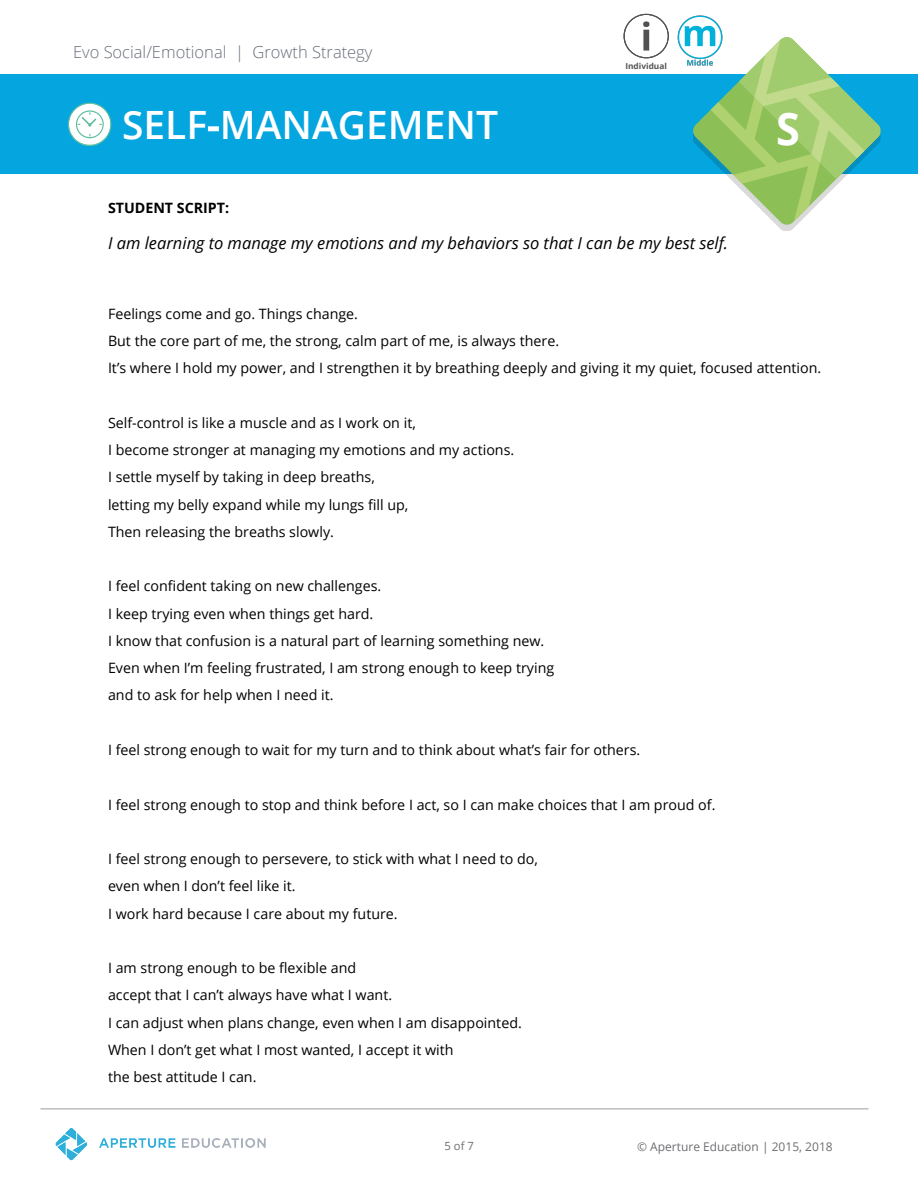
<style>
.page{position:relative;width:918px;height:1188px;background:#fff}
.page>*{position:absolute;margin:0;border:0;box-sizing:border-box;transform-origin:0 0}
.t1{font:700 45px "Open Sans";color:#fff;scale:.96 1}
.t2{font:600 39px "Open Sans";color:#fff}
.t3{font:italic 16.5px "Open Sans";color:#000}
.t4{font:300 16.5px "Open Sans";color:#666e78}
.t5{font:14.25px/27.3px "Open Sans";color:#000}
.t6{font:700 14.25px "Open Sans";color:#000}
.t7{font:12px "Open Sans";color:#6d6e71}
.t8{font:11.25px "Open Sans";color:#6d6e71}
.t9{font:700 8.1px "Open Sans";color:#515352}
.s1{font-style:inherit}
</style>
<div class="page">
<img style="left:55px;top:1127px;width:211px;height:34px">
<hr style="left:40px;top:1108px;width:828px;height:2px;background:#bcbec0">
<div style="left:0;top:74px;width:918px;height:100px;background:#05a6e0"></div>
<div style="left:693px;top:43px;width:188px;height:188px;background:#000;opacity:.15"></div>
<svg style="left:693px;top:37px;width:188px;height:189px"></svg>
<div style="left:68px;top:103px;width:43px;height:43px;border:1px solid #5abe9d;border-radius:50%"></div>
<svg style="left:68px;top:103px;width:43px;height:42px"></svg>
<div style="left:624px;top:14px;width:45px;height:44px;border:1px solid #515352;border-radius:50%"></div>
<svg style="left:624px;top:14px;width:44px;height:44px"></svg>
<div style="left:688px;top:14px;width:45px;height:44px;background:#fff;border-radius:50%"></div>
<img style="left:677px;top:15px;width:48px;height:52px">
<p class="t4" style="left:73px;top:40px;width:301px">Evo Social/Emotional | Growth Strategy</p>
<p class="t9" style="left:625px;top:60px;width:43px">Individual</p>
<h2 class="t2" style="left:122px;top:98px;width:378px">SELF<span class="s1">-</span>MANAGEMENT</h2>
<h1 class="t1" style="left:776px;top:97px;width:26px">S</h1>
<p class="t6" style="left:108px;top:198px;width:123px">STUDENT SCRIPT:</p>
<p class="t3" style="left:108px;top:231px;width:622px">I am learning to manage my emotions and my behaviors so that I can be my best self.</p>
<p class="t5" style="left:108px;top:300px;width:715px">Feelings come and go. Things change.<br>But the core part of me, the strong, calm part of me, is always there.<br>It’s where I hold my power, and I strengthen it by breathing deeply and giving it my quiet, focused attention.</p>
<p class="t5" style="left:108px;top:409px;width:408px">Self-control is like a muscle and as I work on it,<br>I become stronger at managing my emotions and my actions.<br>I settle myself by taking in deep breaths,<br>letting my belly expand while my lungs fill up,<br>Then releasing the breaths slowly.</p>
<p class="t5" style="left:108px;top:572px;width:448px">I feel confident taking on new challenges.<br>I keep trying even when things get hard.<br>I know that confusion is a natural part of learning something new.<br>Even when I’m feeling frustrated, I am strong enough to keep trying and to ask for help when I need it.</p>
<p class="t5" style="left:108px;top:736px;width:534px">I feel strong enough to wait for my turn and to think about what’s fair for others.</p>
<p class="t5" style="left:108px;top:790px;width:609px">I feel strong enough to stop and think before I act, so I can make choices that I am proud of.</p>
<p class="t5" style="left:108px;top:845px;width:431px">I feel strong enough to persevere, to stick with what I need to do, even when I don’t feel like it.<br>I work hard because I care about my future.</p>
<p class="t5" style="left:108px;top:954px;width:415px">I am strong enough to be flexible and<br>accept that I can’t always have what I want.<br>I can adjust when plans change, even when I am disappointed.<br>When I don’t get what I most wanted, I accept it with<br>the best attitude I can.</p>
<p class="t8" style="left:445px;top:1138px;width:31px">5 of 7</p>
<p class="t7" style="left:637px;top:1138px;width:197px">© Aperture Education | 2015, 2018</p>
</div>
